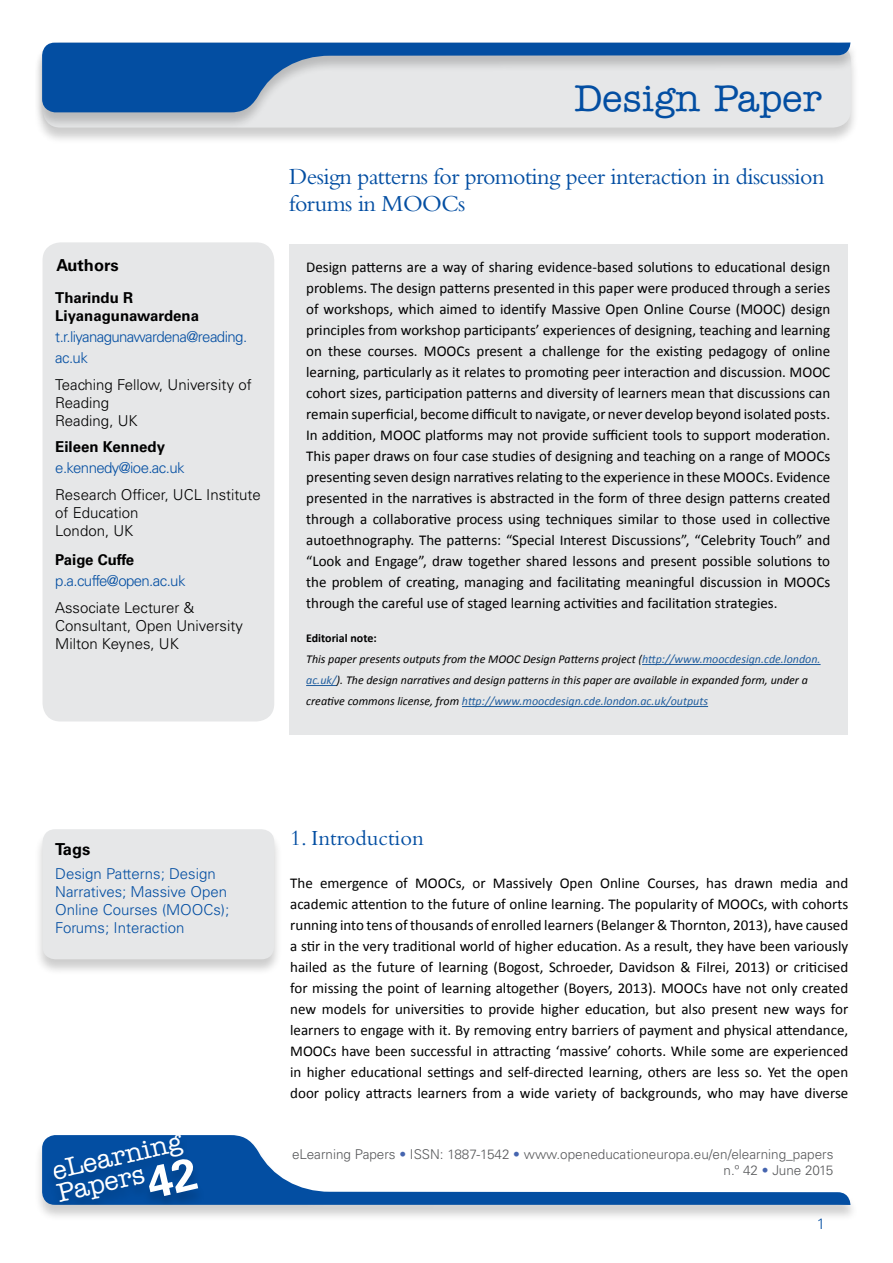
<style>
.page{position:relative;width:893px;height:1263px;background:#fff}
.page>*{position:absolute;margin:0;border:0;box-sizing:border-box;transform-origin:0 0}
.t1{font:500 37.5px "American Typewriter Std";color:#034ea2}
.t2{font:500 26.25px/23.1px "American Typewriter Std";color:#fff}
.t3{font:24px/27px "Bembo Std";letter-spacing:-.025em;color:#034ea2}
.t4{font:22.5px "Bembo Std";color:#034ea2}
.t5{font:700 16.5px "Univers LT Std";color:#000}
.t6{font:15px/21px "Calibri";color:#000;text-align:justify}
.t7{font:300 15px/18px "Univers LT Std";color:#000}
.t8{font:300 15px/18px "Univers LT Std";color:#034ea2}
.t9{font:300 15px/21px "Univers LT Std";letter-spacing:-.04em;color:#034ea2}
.t10{font:700 15px/18px "Univers LT Std";color:#000}
.t11{font:300 13.5px/16.2px "Univers LT Std";color:#58595b;text-align:right}
.t12{font:italic 12px/21px "Calibri";color:#000}
.s1{font-weight:700;font-style:normal}
.s2{color:#215e9e}
.s3{font-family:"Univers LT Std";font-weight:700;font-size:45px}
.s4{color:#4665af}
</style>
<div class="page">
<div style="left:34px;top:42px;width:826px;height:102px;background:#000;opacity:.2"></div>
<div style="left:33px;top:1135px;width:825px;height:87px;background:#000;opacity:.2"></div>
<svg style="left:42px;top:1135px;width:808px;height:70px"></svg>
<div style="left:46px;top:1135px;width:160px;height:70px;background:#024b9c"></div>
<div style="left:33px;top:42px;width:825px;height:87px;background:#000;opacity:.2"></div>
<svg style="left:42px;top:43px;width:808px;height:69px;background:#84a3c7"></svg>
<div style="left:34px;top:829px;width:249px;height:147px;background:#000;opacity:.2"></div>
<div style="left:43px;top:829px;width:231px;height:130px;background:#e6e7e8;border-radius:13px"></div>
<div style="left:43px;top:242px;width:231px;height:479px;background:#e6e7e8;border-radius:18px"></div>
<div style="left:289px;top:244px;width:558px;height:491px;background:#e6e7e8"></div>
<hr style="left:642px;top:664px;width:179px;height:1px;background:#215e9e">
<hr style="left:306px;top:685px;width:31px;height:1px;background:#215e9e">
<hr style="left:462px;top:706px;width:246px;height:1px;background:#215e9e">
<p class="t5" style="left:56px;top:256px;width:64px">Authors</p>
<p class="t10" style="left:55px;top:289px;width:145px">Tharindu R<br>Liyanagunawardena</p>
<p class="t9" style="left:55px;top:326px;width:194px">t.r.liyanagunawardena@reading. ac.uk</p>
<p class="t7" style="left:55px;top:375px;width:198px">Teaching Fellow, University of<br>Reading<br>Reading, UK</p>
<p class="t10" style="left:55px;top:438px;width:111px">Eileen Kennedy</p>
<p class="t9" style="left:55px;top:457px;width:131px">e.kennedy@ioe.ac.uk</p>
<p class="t7" style="left:55px;top:485px;width:207px">Research Officer, UCL Institute of Education<br>London, UK</p>
<p class="t10" style="left:55px;top:551px;width:80px">Paige Cuffe</p>
<p class="t9" style="left:55px;top:570px;width:132px">p.a.cuffe@open.ac.uk</p>
<p class="t7" style="left:55px;top:598px;width:189px">Associate Lecturer &amp;<br>Consultant, Open University<br>Milton Keynes, UK</p>
<h1 class="t1" style="left:574px;top:77px;width:249px">Design Paper</h1>
<h3 class="t3" style="left:289px;top:163px;width:537px">Design patterns for promoting peer interaction in discussion forums in MOOCs</h3>
<p class="t6" style="left:306px;top:257px;width:526px">Design patterns are a way of sharing evidence-based solutions to educational design problems. The design patterns presented in this paper were produced through a series of workshops, which aimed to identify Massive Open Online Course (MOOC) design principles from workshop participants’ experiences of designing, teaching and learning on these courses. MOOCs present a challenge for the existing pedagogy of online learning, particularly as it relates to promoting peer interaction and discussion. MOOC cohort sizes, participation patterns and diversity of learners mean that discussions can remain superficial, become difficult to navigate, or never develop beyond isolated posts.<br>In addition, MOOC platforms may not provide sufficient tools to support moderation.<br>This paper draws on four case studies of designing and teaching on a range of MOOCs presenting seven design narratives relating to the experience in these MOOCs. Evidence presented in the narratives is abstracted in the form of three design patterns created through a collaborative process using techniques similar to those used in collective autoethnography. The patterns: “Special Interest Discussions”, “Celebrity Touch” and “Look and Engage”, draw together shared lessons and present possible solutions to the problem of creating, managing and facilitating meaningful discussion in MOOCs through the careful use of staged learning activities and facilitation strategies.</p>
<p class="t12" style="left:306px;top:627px;width:516px"><span class="s1">Editorial note:<br></span>This paper presents outputs from the MOOC Design Patterns project (<span class="s2">http://www.moocdesign.cde.london. ac.uk/</span>). The design narratives and design patterns in this paper are available in expanded form, under a creative commons license, from <span class="s2">http://www.moocdesign.cde.london.ac.uk/outputs</span></p>
<p class="t5" style="left:55px;top:839px;width:37px">Tags</p>
<p class="t8" style="left:55px;top:865px;width:175px">Design Patterns; Design<br>Narratives; Massive Open<br>Online Courses (MOOCs);<br>Forums; Interaction</p>
<h2 class="t2" style="left:50px;top:1160px;width:141px;rotate:-13deg">eLearning<br>Papers<span class="s3">42</span></h2>
<h3 class="t4" style="left:290px;top:825px;width:135px">1. Introduction</h3>
<p class="t6" style="left:290px;top:872px;width:560px">The emergence of MOOCs, or Massively Open Online Courses, has drawn media and academic attention to the future of online learning. The popularity of MOOCs, with cohorts running into tens of thousands of enrolled learners (Belanger &amp; Thornton, 2013), have caused a stir in the very traditional world of higher education. As a result, they have been variously hailed as the future of learning (Bogost, Schroeder, Davidson &amp; Filrei, 2013) or criticised for missing the point of learning altogether (Boyers, 2013). MOOCs have not only created new models for universities to provide higher education, but also present new ways for learners to engage with it. By removing entry barriers of payment and physical attendance, MOOCs have been successful in attracting ‘massive’ cohorts. While some are experienced in higher educational settings and self-directed learning, others are less so. Yet the open door policy attracts learners from a wide variety of backgrounds, who may have diverse</p>
<p class="t11" style="left:292px;top:1146px;width:543px">eLearning Papers <span class="s4">•</span> ISSN: 1887-1542 <span class="s4">•</span> www.openeducationeuropa.eu/en/elearning_papers n.º 42 <span class="s4">•</span> June 2015</p>
<p class="t8" style="left:817px;top:1215px;width:10px">1</p>
</div>
